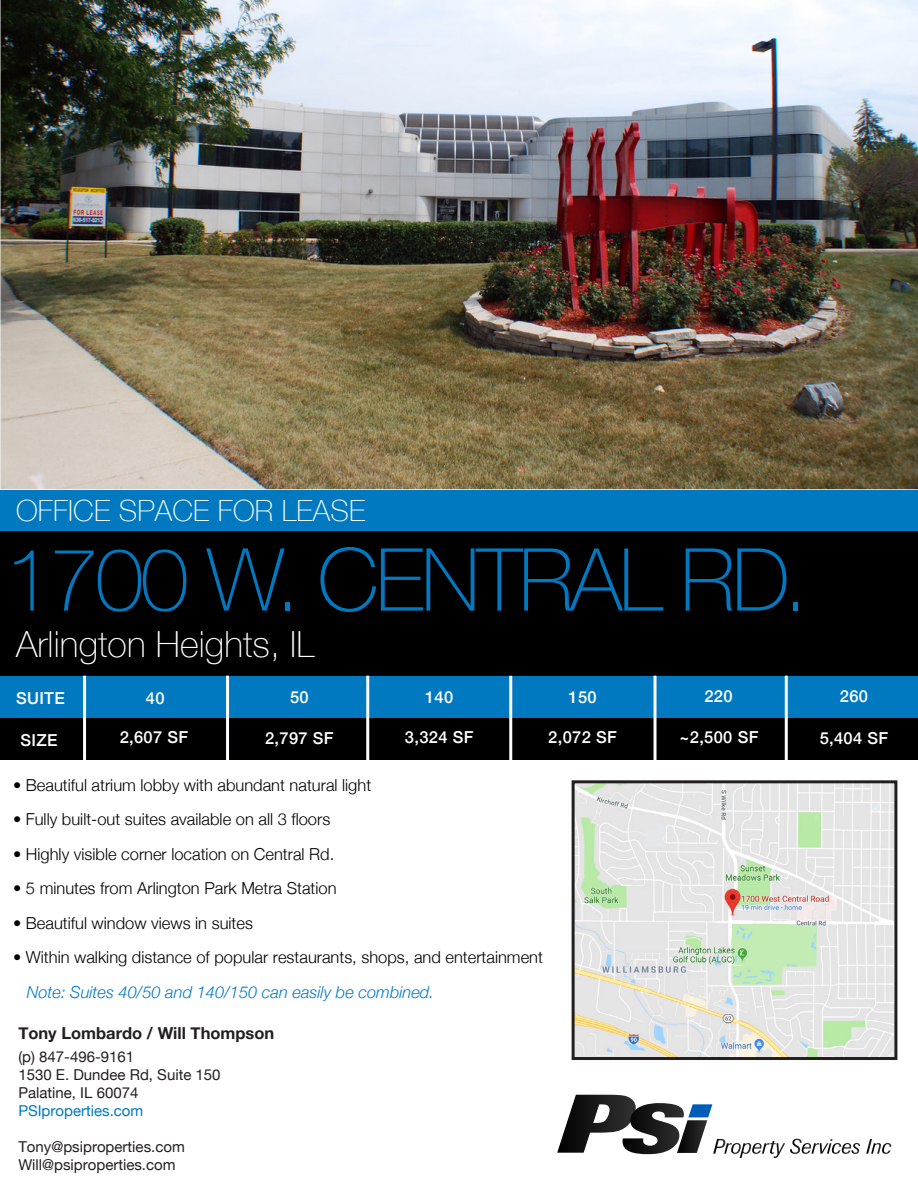
<style>
.page{position:relative;width:918px;height:1188px;background:#fff}
.page>*{position:absolute;margin:0;border:0;box-sizing:border-box;transform-origin:0 0}
.t1{font:100 87px "Helvetica Neue";letter-spacing:-.035em;color:#0079c1}
.t2{font:100 36px "Helvetica Neue";letter-spacing:.005em;color:#fff}
.t3{font:100 29.25px "Helvetica Neue";letter-spacing:.005em;color:#fff}
.t4{font:300 16.5px "Helvetica Neue";color:#000}
.t5{font:500 16.5px "Helvetica Neue";letter-spacing:.02em;color:#fff}
.t6{font:italic 300 16.5px "Helvetica Neue";color:#0079c1}
.t7{font:700 16.5px "Helvetica Neue";color:#231f20}
.t8{font:15px/18px "Helvetica Neue";color:#231f20}
.t9{font:15px "Helvetica Neue";color:#0079c1}
</style>
<div class="page">
<div style="left:0;top:531px;width:918px;height:145px;background:#000"></div>
<div style="left:0;top:489px;width:918px;height:42px;background:#0079c1"></div>
<div style="left:0;top:676px;width:918px;height:41px;background:#0079c1"></div>
<div style="left:0;top:718px;width:918px;height:42px;background:#000"></div>
<hr style="left:83px;top:676px;width:3px;height:84px;background:#fdfeff">
<hr style="left:226px;top:676px;width:3px;height:84px;background:#fdfeff">
<hr style="left:654px;top:676px;width:3px;height:88px;background:#fdfeff">
<img style="left:0;top:0;width:918px;height:490px">
<hr style="left:509px;top:676px;width:3px;height:85px;background:#fdfeff">
<hr style="left:366px;top:676px;width:3px;height:84px;background:#fdfeff">
<hr style="left:785px;top:676px;width:3px;height:88px;background:#fdfeff">
<svg style="left:571px;top:780px;width:327px;height:280px;background:#d9ddd5"></svg>
<svg style="left:866px;top:1139px;width:25px;height:15px"></svg>
<svg style="left:557px;top:1095px;width:303px;height:63px"></svg>
<h3 class="t3" style="left:16px;top:488px;width:351px">OFFICE SPACE FOR LEASE</h3>
<h1 class="t1" style="left:5px;top:514px;width:804px">1700 W. CENTRAL RD.</h1>
<h2 class="t2" style="left:16px;top:617px;width:300px">Arlington Heights, IL</h2>
<p class="t5" style="left:16px;top:685px;width:50px">SUITE</p>
<p class="t5" style="left:21px;top:727px;width:39px">SIZE</p>
<p class="t5" style="left:146px;top:685px;width:20px">40</p>
<p class="t5" style="left:290px;top:684px;width:20px">50</p>
<p class="t5" style="left:425px;top:684px;width:30px">140</p>
<p class="t5" style="left:704px;top:683px;width:30px">220</p>
<p class="t5" style="left:120px;top:724px;width:70px">2,607 SF</p>
<p class="t5" style="left:265px;top:725px;width:70px">2,797 SF</p>
<p class="t5" style="left:405px;top:724px;width:70px">3,324 SF</p>
<p class="t5" style="left:548px;top:724px;width:70px">2,072 SF</p>
<p class="t5" style="left:680px;top:724px;width:80px">~2,500 SF</p>
<p class="t5" style="left:820px;top:725px;width:70px">5,404 SF</p>
<p class="t5" style="left:840px;top:683px;width:30px">260</p>
<p class="t5" style="left:569px;top:684px;width:30px">150</p>
<p class="t4" style="left:13px;top:772px;width:360px">• Beautiful atrium lobby with abundant natural light</p>
<p class="t4" style="left:13px;top:806px;width:319px">• Fully built-out suites available on all 3 floors</p>
<p class="t4" style="left:13px;top:841px;width:323px">• Highly visible corner location on Central Rd.</p>
<p class="t4" style="left:13px;top:875px;width:325px">• 5 minutes from Arlington Park Metra Station</p>
<p class="t4" style="left:13px;top:910px;width:241px">• Beautiful window views in suites</p>
<p class="t4" style="left:13px;top:944px;width:531px">• Within walking distance of popular restaurants, shops, and entertainment</p>
<p class="t6" style="left:27px;top:979px;width:409px">Note: Suites 40/50 and 140/150 can easily be combined.</p>
<p class="t7" style="left:18px;top:1020px;width:257px">Tony Lombardo / Will Thompson</p>
<p class="t8" style="left:18px;top:1049px;width:204px">(p) 847-496-9161<br>1530 E. Dundee Rd, Suite 150<br>Palatine, IL 60074</p>
<p class="t9" style="left:18px;top:1100px;width:127px">PSIproperties.com</p>
<p class="t8" style="left:18px;top:1139px;width:168px">Tony@psiproperties.com<br>Will@psiproperties.com</p>
</div>
